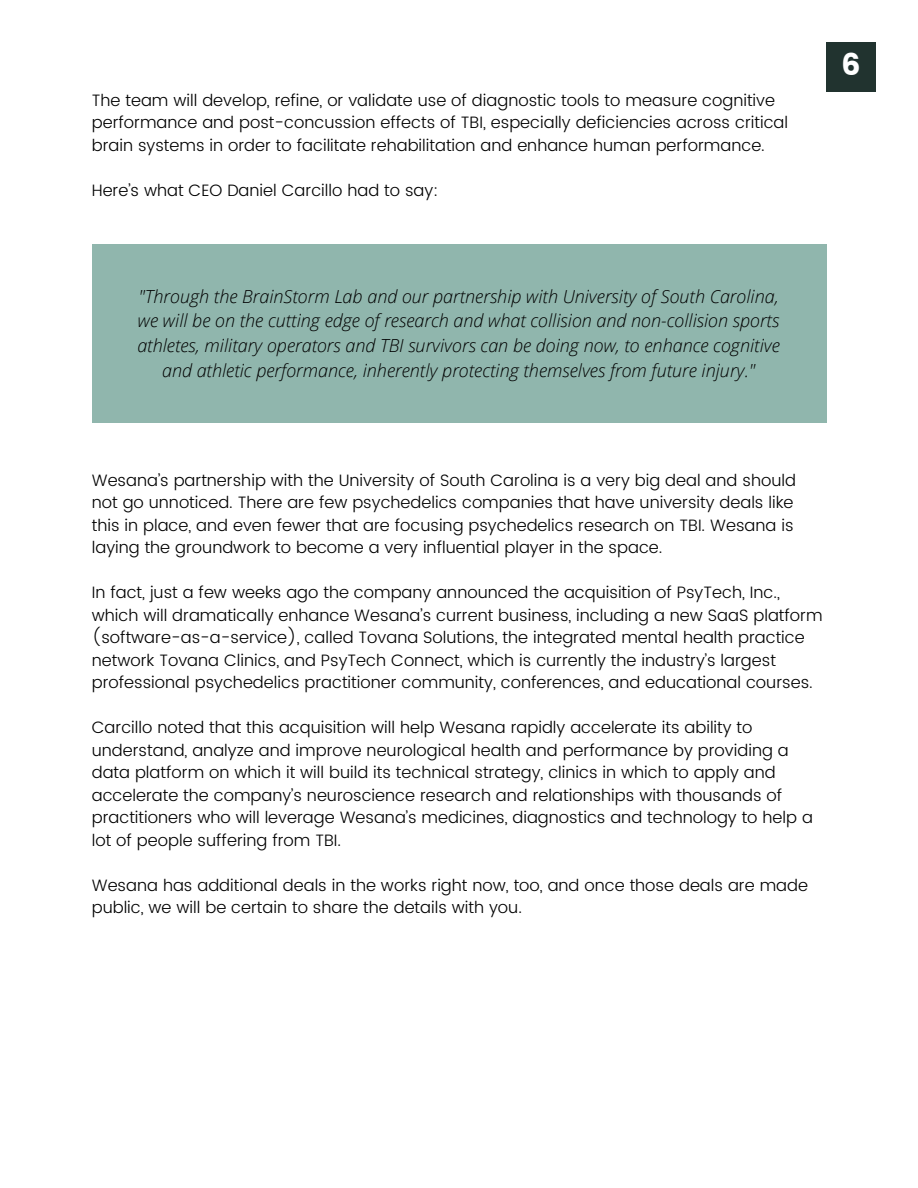
<style>
.page{position:relative;width:918px;height:1188px;background:#fff}
.page>*{position:absolute;margin:0;border:0;box-sizing:border-box;transform-origin:0 0}
.t1{font:30px "Poppins";color:#fff}
.t2{font:italic 300 18px/24.8px "Open Sans";color:#000;text-align:center}
.t3{font:300 16.5px/22.5px "Poppins";color:#000}
</style>
<div class="page">
<div style="left:92px;top:244px;width:735px;height:179px;background:#90b6ad"></div>
<div style="left:826px;top:42px;width:50px;height:50px;background:#21332f"></div>
<p class="t3" style="left:92px;top:89px;width:698px">The team will develop, refine, or validate use of diagnostic tools to measure cognitive performance and post-concussion effects of TBI, especially deficiencies across critical brain systems in order to facilitate rehabilitation and enhance human performance.</p>
<p class="t3" style="left:92px;top:179px;width:348px">Here’s what CEO Daniel Carcillo had to say:</p>
<p class="t2" style="left:137px;top:283px;width:644px">"Through the BrainStorm Lab and our partnership with University of South Carolina, we will be on the cutting edge of research and what collision and non-collision sports athletes, military operators and TBI survivors can be doing now, to enhance cognitive and athletic performance, inherently protecting themselves from future injury."</p>
<p class="t1" style="left:841px;top:48px;width:21px">6</p>
<p class="t3" style="left:92px;top:469px;width:706px">Wesana’s partnership with the University of South Carolina is a very big deal and should not go unnoticed. There are few psychedelics companies that have university deals like this in place, and even fewer that are focusing psychedelics research on TBI. Wesana is laying the groundwork to become a very influential player in the space.</p>
<p class="t3" style="left:92px;top:581px;width:732px">In fact, just a few weeks ago the company announced the acquisition of PsyTech, Inc., which will dramatically enhance Wesana’s current business, including a new SaaS platform (software-as-a-service), called Tovana Solutions, the integrated mental health practice network Tovana Clinics, and PsyTech Connect, which is currently the industry’s largest professional psychedelics practitioner community, conferences, and educational courses.</p>
<p class="t3" style="left:92px;top:716px;width:723px">Carcillo noted that this acquisition will help Wesana rapidly accelerate its ability to understand, analyze and improve neurological health and performance by providing a data platform on which it will build its technical strategy, clinics in which to apply and accelerate the company’s neuroscience research and relationships with thousands of practitioners who will leverage Wesana’s medicines, diagnostics and technology to help a lot of people suffering from TBI.</p>
<p class="t3" style="left:92px;top:874px;width:718px">Wesana has additional deals in the works right now, too, and once those deals are made public, we will be certain to share the details with you.</p>
</div>
